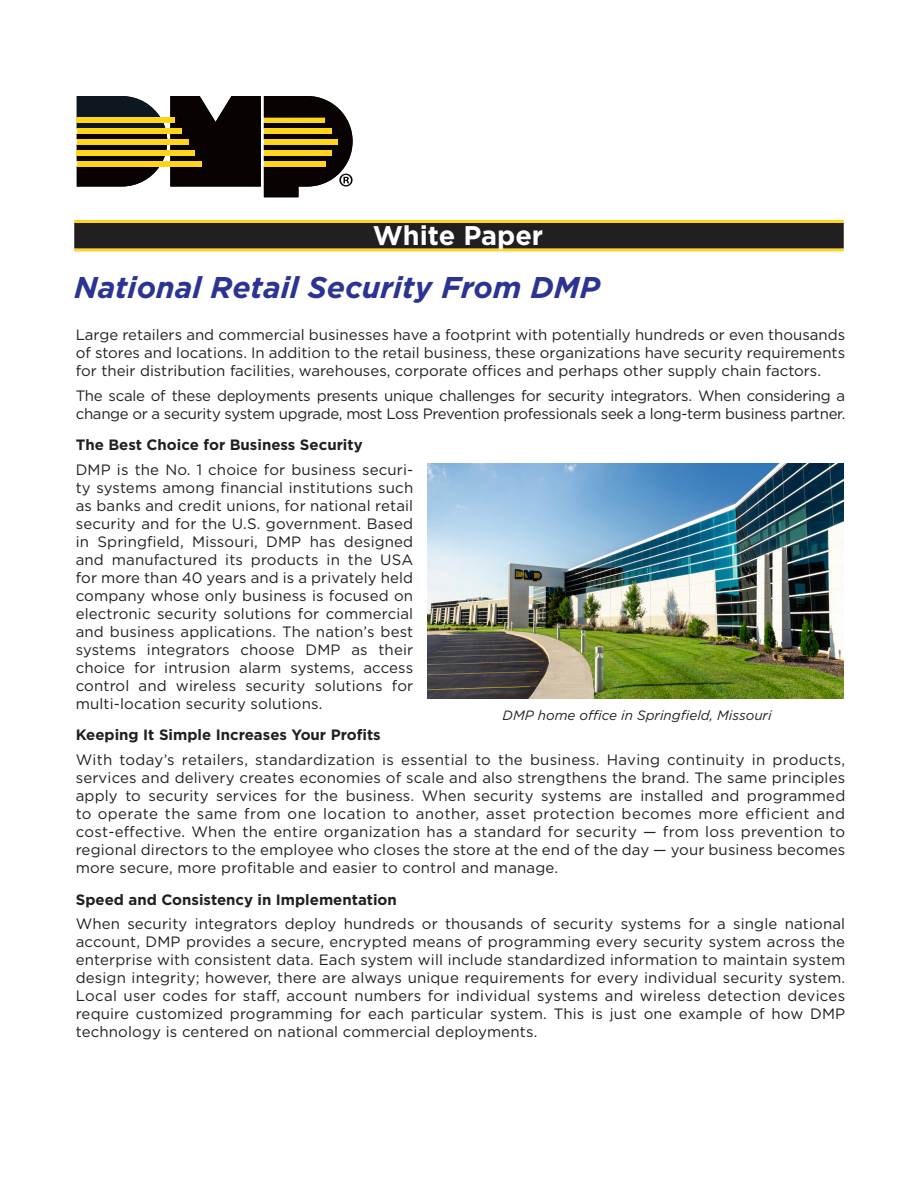
<style>
.page{position:relative;width:918px;height:1188px;background:#fff}
.page>*{position:absolute;margin:0;border:0;box-sizing:border-box;transform-origin:0 0}
.t1{font:italic 700 30px "Gotham";color:#2b3492}
.t2{font:700 27px "Gotham";color:#fff}
.t3{font:15px/18px "Gotham";letter-spacing:-.015em;color:#231f20;text-align:justify}
.t4{font:700 15px "Gotham";color:#231f20}
.t5{font:italic 13.5px "Gotham";color:#231f20}
</style>
<div class="page">
<hr style="left:74px;top:248px;width:770px;height:3px;background:#fed41d">
<div style="left:74px;top:223px;width:770px;height:25px;background:#231f20"></div>
<hr style="left:74px;top:220px;width:770px;height:3px;background:#fed41d">
<svg style="left:77px;top:96px;width:276px;height:101px"></svg>
<div style="left:77px;top:118px;width:98px;height:5px;background:#fed41d"></div>
<div style="left:264px;top:118px;width:61px;height:5px;background:#fed41d"></div>
<div style="left:77px;top:161px;width:125px;height:5px;background:#fed41d"></div>
<div style="left:264px;top:161px;width:61px;height:5px;background:#fed41d"></div>
<div style="left:77px;top:150px;width:118px;height:5px;background:#fed41d"></div>
<div style="left:264px;top:150px;width:68px;height:5px;background:#fed41d"></div>
<div style="left:77px;top:139px;width:111px;height:6px;background:#fed41d"></div>
<div style="left:264px;top:139px;width:73px;height:6px;background:#fed41d"></div>
<div style="left:77px;top:129px;width:105px;height:5px;background:#fed41d"></div>
<div style="left:264px;top:129px;width:68px;height:5px;background:#fed41d"></div>
<img style="left:428px;top:464px;width:416px;height:235px">
<p class="t2" style="left:373px;top:217px;width:172px">White Paper</p>
<p class="t1" style="left:74px;top:268px;width:527px">National Retail Security From DMP</p>
<p class="t3" style="left:76px;top:325px;width:771px">Large retailers and commercial businesses have a footprint with potentially hundreds or even thousands of stores and locations. In addition to the retail business, these organizations have security requirements for their distribution facilities, warehouses, corporate offices and perhaps other supply chain factors.</p>
<p class="t3" style="left:76px;top:386px;width:771px">The scale of these deployments presents unique challenges for security integrators. When considering a change or a security system upgrade, most Loss Prevention professionals seek a long-term business partner.</p>
<p class="t4" style="left:76px;top:435px;width:288px">The Best Choice for Business Security</p>
<p class="t3" style="left:76px;top:460px;width:339px">DMP is the No. 1 choice for business securi&shy;ty systems among financial institutions such as banks and credit unions, for national retail security and for the U.S. government. Based in Springfield, Missouri, DMP has designed and manufactured its products in the USA for more than 40 years and is a privately held company whose only business is focused on electronic security solutions for commercial and business applications. The nation’s best systems integrators choose DMP as their choice for intrusion alarm systems, access control and wireless security solutions for multi-location security solutions.</p>
<p class="t4" style="left:76px;top:725px;width:307px">Keeping It Simple Increases Your Profits</p>
<p class="t3" style="left:76px;top:750px;width:771px">With today’s retailers, standardization is essential to the business. Having continuity in products, services and delivery creates economies of scale and also strengthens the brand. The same principles apply to security services for the business. When security systems are installed and programmed to operate the same from one location to another, asset protection becomes more efficient and cost-effective. When the entire organization has a standard for security — from loss prevention to regional directors to the employee who closes the store at the end of the day — your business becomes more secure, more profitable and easier to control and manage.</p>
<p class="t4" style="left:76px;top:889px;width:323px">Speed and Consistency in Implementation</p>
<p class="t3" style="left:76px;top:915px;width:771px">When security integrators deploy hundreds or thousands of security systems for a single national account, DMP provides a secure, encrypted means of programming every security system across the enterprise with consistent data. Each system will include standardized information to maintain system design integrity; however, there are always unique requirements for every individual security system.<br>Local user codes for staff, account numbers for individual systems and wireless detection devices require customized programming for each particular system. This is just one example of how DMP technology is centered on national commercial deployments.</p>
<p class="t5" style="left:503px;top:706px;width:271px">DMP home office in Springfield, Missouri</p>
</div>
